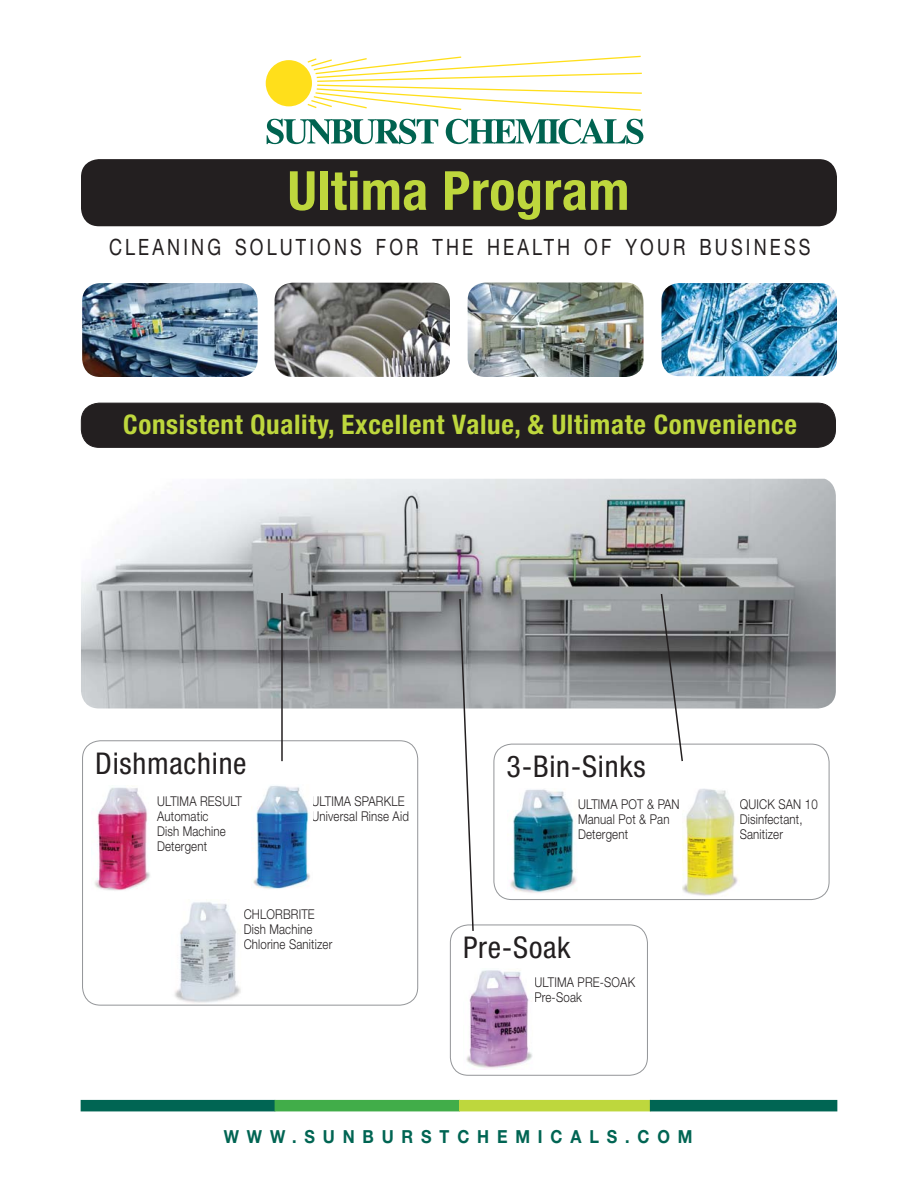
<style>
.page{position:relative;width:918px;height:1188px;background:#fff}
.page>*{position:absolute;margin:0;border:0;box-sizing:border-box;transform-origin:0 0}
.t1{font:700 condensed 54px "Helvetica Neue LT Std";letter-spacing:.01em;color:#bed73d}
.t2{font:condensed 30px "Helvetica Neue LT Std";letter-spacing:.025em;color:#231f20}
.t3{font:700 condensed 27px "Helvetica Neue LT Std";letter-spacing:.025em;color:#bed73d}
.t4{font:22.5px "Helvetica Neue LT Std";letter-spacing:.175em;color:#231f20;scale:.8 1}
.t5{font:700 18px "Helvetica Neue LT Std";letter-spacing:.485em;color:#006553;scale:.9 1}
.t6{font:300 13.5px/15px "Helvetica Neue LT Std";letter-spacing:.015em;color:#231f20;scale:.85 1}
</style>
<div class="page">
<div style="left:266px;top:60px;width:46px;height:46px;background:#ffdf1b;border-radius:50%"></div>
<svg style="left:267px;top:119px;width:171px;height:25px"></svg>
<svg style="left:446px;top:119px;width:197px;height:25px"></svg>
<svg style="left:306px;top:55px;width:336px;height:56px"></svg>
<div style="left:81px;top:1100px;width:194px;height:11px;background:#006553"></div>
<div style="left:275px;top:1100px;width:184px;height:11px;background:#41ad49"></div>
<div style="left:460px;top:1100px;width:190px;height:11px;background:#bed73d"></div>
<div style="left:650px;top:1100px;width:187px;height:11px;background:#006553"></div>
<div style="left:81px;top:159px;width:756px;height:67px;background:#231f20;border-radius:18px"></div>
<img style="left:468px;top:283px;width:176px;height:94px;border-radius:18px">
<img style="left:275px;top:283px;width:175px;height:94px;border-radius:18px">
<img style="left:662px;top:283px;width:175px;height:93px;border-radius:18px">
<img style="left:82px;top:283px;width:176px;height:94px;border-radius:18px">
<div style="left:81px;top:403px;width:755px;height:44px;background:#231f20;border-radius:18px"></div>
<div style="left:81px;top:403px;width:755px;height:45px;border:1px solid #231f20;border-radius:18px"></div>
<div style="left:82px;top:740px;width:336px;height:266px;border:1px solid #939598;border-radius:18px"></div>
<div style="left:494px;top:744px;width:335px;height:156px;border:1px solid #939598;border-radius:18px"></div>
<div style="left:450px;top:925px;width:198px;height:151px;border:1px solid #939598;border-radius:18px"></div>
<img style="left:510px;top:789px;width:67px;height:104px">
<img style="left:466px;top:970px;width:67px;height:100px">
<img style="left:94px;top:787px;width:56px;height:104px">
<img style="left:253px;top:785px;width:57px;height:104px">
<img style="left:174px;top:902px;width:67px;height:101px">
<img style="left:682px;top:788px;width:58px;height:108px">
<img style="left:81px;top:479px;width:755px;height:229px">
<svg style="left:660px;top:592px;width:24px;height:170px"></svg>
<svg style="left:458px;top:597px;width:17px;height:334px"></svg>
<hr style="left:281px;top:593px;width:2px;height:168px;background:#231f20">
<h1 class="t1" style="left:288px;top:170px;width:343px">Ultima Program</h1>
<h3 class="t4" style="left:109px;top:238px;width:878px">CLEANING SOLUTIONS FOR THE HEALTH OF YOUR BUSINESS</h3>
<h3 class="t3" style="left:123px;top:414px;width:675px">Consistent Quality, Excellent Value, &amp; Ultimate Convenience</h3>
<h2 class="t2" style="left:95px;top:752px;width:153px">Dishmachine</h2>
<h2 class="t2" style="left:507px;top:755px;width:141px">3-Bin-Sinks</h2>
<p class="t6" style="left:157px;top:795px;width:101px">ULTIMA RESULT<br>Automatic<br>Dish Machine<br>Detergent</p>
<p class="t6" style="left:311px;top:795px;width:116px">ULTIMA SPARKLE<br>Universal Rinse Aid</p>
<p class="t6" style="left:244px;top:909px;width:106px">CHLORBRITE<br>Dish Machine<br>Chlorine Sanitizer</p>
<p class="t6" style="left:578px;top:798px;width:121px">ULTIMA POT &amp; PAN<br>Manual Pot &amp; Pan<br>Detergent</p>
<p class="t6" style="left:740px;top:798px;width:93px">QUICK SAN 10<br>Disinfectant,<br>Sanitizer</p>
<h2 class="t2" style="left:463px;top:936px;width:109px">Pre-Soak</h2>
<p class="t6" style="left:535px;top:976px;width:120px">ULTIMA PRE-SOAK<br>Pre-Soak</p>
<h3 class="t5" style="left:224px;top:1130px;width:522px">WWW.SUNBURSTCHEMICALS.COM</h3>
</div>
